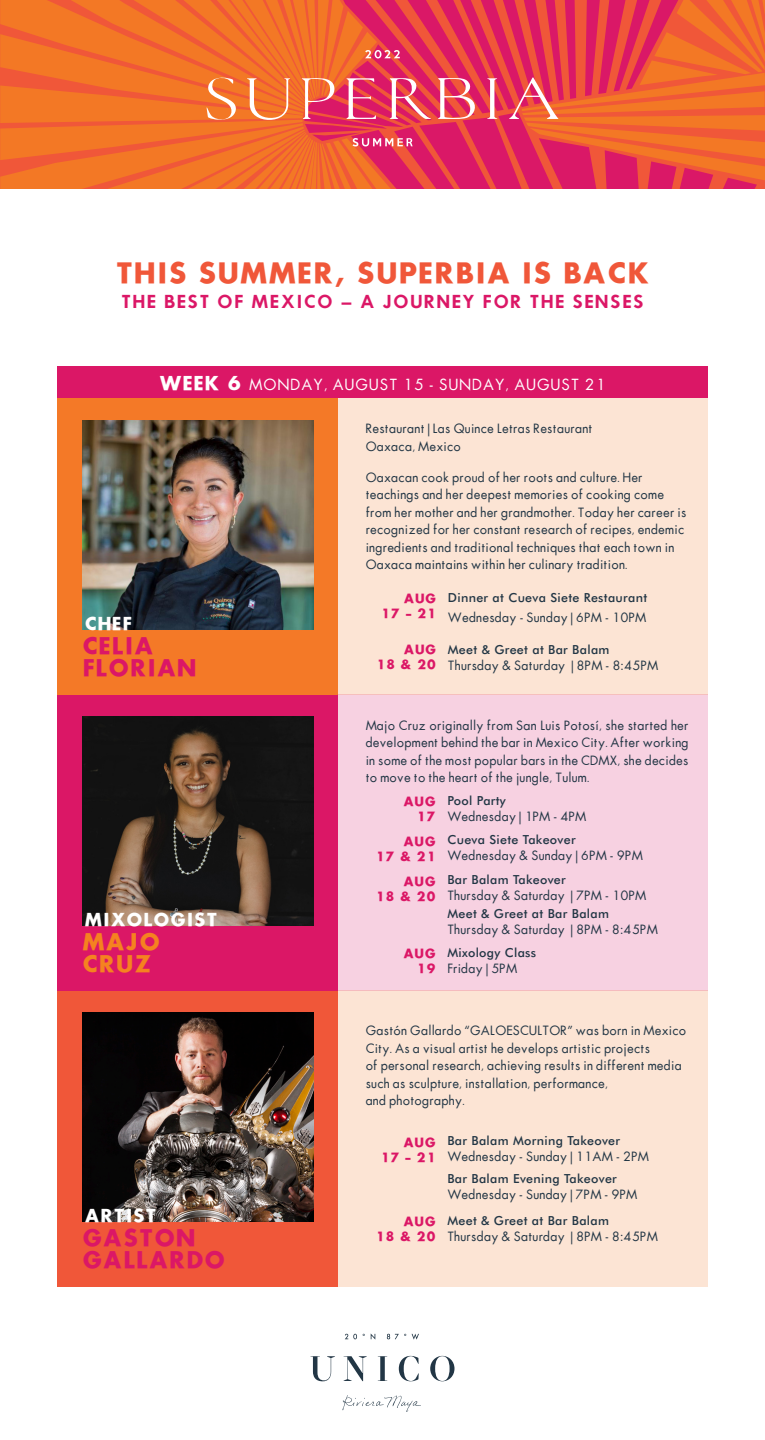
<style>
.page{position:relative;width:765px;height:1440px;background:#fff}
.page>*{position:absolute;margin:0;border:0;box-sizing:border-box;transform-origin:0 0}
.t1{font:27.5px "Futura ICG Bold";letter-spacing:.05em;color:#f05739}
.t2{font:22.5px "Futura ICG Bold";letter-spacing:.05em;color:#db1766}
.t3{font:22.5px "Futura ICG Bold";letter-spacing:.05em;color:#f58220}
.t4{font:17.5px "Futura ICG Demi";letter-spacing:.1em;color:#db1766}
.t5{font:17.5px "Futura ICG Bold";letter-spacing:.05em;color:#fff}
.t6{font:15px "Futura ICG Book";letter-spacing:.08em;color:#fff}
.t7{font:12.5px/17.5px "Futura ICG Book";letter-spacing:.025em;color:#223645}
.t8{font:500 12.5px "Futura BT";letter-spacing:.025em;color:#223645}
.t9{font:12.5px/15px "Futura ICG Bold";letter-spacing:.05em;color:#db1766;text-align:right}
.s1{font-family:"Futura ICG Bold";font-size:18.75px}
</style>
<div class="page">
<div style="left:338px;top:990px;width:370px;height:296px;background:#fce4d4"></div>
<div style="left:57px;top:990px;width:281px;height:296px;background:#f05739"></div>
<div style="left:57px;top:694px;width:281px;height:296px;background:#db1766"></div>
<div style="left:57px;top:398px;width:281px;height:296px;background:#f47927"></div>
<div style="left:57px;top:367px;width:651px;height:31px;background:#db1766"></div>
<img style="left:82px;top:1013px;width:232px;height:209px">
<img style="left:82px;top:717px;width:232px;height:209px">
<img style="left:82px;top:421px;width:232px;height:209px">
<svg style="left:0;top:0;width:765px;height:189px;background:#ec5b3e"></svg>
<div style="left:338px;top:694px;width:370px;height:296px;background:#f7d1e1"></div>
<div style="left:338px;top:398px;width:370px;height:296px;background:#fce4d4"></div>
<svg style="left:311px;top:1356px;width:24px;height:25px"></svg>
<svg style="left:344px;top:1356px;width:23px;height:25px"></svg>
<svg style="left:378px;top:1356px;width:9px;height:25px"></svg>
<svg style="left:399px;top:1356px;width:20px;height:25px"></svg>
<svg style="left:430px;top:1356px;width:25px;height:25px"></svg>
<svg style="left:345px;top:1334px;width:12px;height:5px"></svg>
<svg style="left:371px;top:1333px;width:4px;height:7px"></svg>
<svg style="left:387px;top:1334px;width:19px;height:5px"></svg>
<svg style="left:412px;top:1334px;width:7px;height:6px"></svg>
<svg style="left:343px;top:1395px;width:78px;height:17px"></svg>
<p class="t1" style="left:116px;top:253px;width:535px">THIS SUMMER, SUPERBIA IS BACK</p>
<p class="t4" style="left:121px;top:290px;width:523px">THE BEST OF MEXICO – A JOURNEY FOR THE SENSES</p>
<p class="t6" style="left:160px;top:375px;width:447px"><span class="s1">WEEK 6</span> MONDAY, AUGUST 15 - SUNDAY, AUGUST 21</p>
<p class="t7" style="left:366px;top:420px;width:228px">Restaurant | Las Quince Letras Restaurant</p>
<p class="t7" style="left:366px;top:437px;width:97px">Oaxaca, Mexico</p>
<p class="t5" style="left:85px;top:611px;width:48px">CHEF</p>
<p class="t2" style="left:82px;top:630px;width:72px">CELIA</p>
<p class="t2" style="left:82px;top:652px;width:115px">FLORIAN</p>
<p class="t5" style="left:85px;top:907px;width:134px">MIXOLOGIST</p>
<p class="t3" style="left:82px;top:926px;width:79px">MAJO</p>
<p class="t3" style="left:82px;top:948px;width:71px">CRUZ</p>
<p class="t5" style="left:85px;top:1203px;width:73px">ARTIST</p>
<p class="t2" style="left:82px;top:1222px;width:114px">GASTON</p>
<p class="t2" style="left:82px;top:1244px;width:144px">GALLARDO</p>
<p class="t7" style="left:366px;top:468px;width:322px">Oaxacan cook proud of her roots and culture. Her teachings and her deepest memories of cooking come from her mother and her grandmother. Today her career is recognized for her constant research of recipes, endemic ingredients and traditional techniques that each town in Oaxaca maintains within her culinary tradition.</p>
<p class="t9" style="left:381px;top:591px;width:57px">AUG<br>17 - 21</p>
<p class="t9" style="left:376px;top:642px;width:62px">AUG<br>18 &amp; 20</p>
<p class="t8" style="left:448px;top:590px;width:201px">Dinner at Cueva Siete Restaurant</p>
<p class="t7" style="left:448px;top:608px;width:200px">Wednesday - Sunday | 6PM - 10PM</p>
<p class="t8" style="left:448px;top:642px;width:163px">Meet &amp; Greet at Bar Balam</p>
<p class="t7" style="left:448px;top:656px;width:212px">Thursday &amp; Saturday | 8PM - 8:45PM</p>
<p class="t7" style="left:366px;top:716px;width:324px;text-align:justify">Majo Cruz originally from San Luis Potosí, she started her development behind the bar in Mexico City. After working in some of the most popular bars in the CDMX, she decides to move to the heart of the jungle, Tulum.</p>
<p class="t9" style="left:404px;top:794px;width:34px">AUG<br>17</p>
<p class="t9" style="left:376px;top:834px;width:62px">AUG<br>17 &amp; 21</p>
<p class="t9" style="left:376px;top:874px;width:62px">AUG<br>18 &amp; 20</p>
<p class="t9" style="left:404px;top:945px;width:34px">AUG<br>19</p>
<p class="t8" style="left:447px;top:793px;width:60px">Pool Party</p>
<p class="t7" style="left:447px;top:807px;width:140px">Wednesday | 1PM - 4PM</p>
<p class="t8" style="left:447px;top:832px;width:130px">Cueva Siete Takeover</p>
<p class="t7" style="left:447px;top:847px;width:197px">Wednesday &amp; Sunday | 6PM - 9PM</p>
<p class="t8" style="left:447px;top:872px;width:120px">Bar Balam Takeover</p>
<p class="t7" style="left:447px;top:887px;width:200px">Thursday &amp; Saturday | 7PM - 10PM</p>
<p class="t8" style="left:447px;top:906px;width:163px">Meet &amp; Greet at Bar Balam</p>
<p class="t7" style="left:447px;top:921px;width:212px">Thursday &amp; Saturday | 8PM - 8:45PM</p>
<p class="t8" style="left:447px;top:945px;width:90px">Mixology Class</p>
<p class="t7" style="left:447px;top:960px;width:71px">Friday | 5PM</p>
<p class="t7" style="left:366px;top:1022px;width:322px">Gastón Gallardo “GALOESCULTOR” was born in Mexico City. As a visual artist he develops artistic projects<br>of personal research, achieving results in different media such as sculpture, installation, performance,<br>and photography.</p>
<p class="t9" style="left:380px;top:1134px;width:57px">AUG<br>17 - 21</p>
<p class="t9" style="left:376px;top:1214px;width:62px">AUG<br>18 &amp; 20</p>
<p class="t8" style="left:447px;top:1133px;width:174px">Bar Balam Morning Takeover</p>
<p class="t7" style="left:447px;top:1147px;width:203px">Wednesday - Sunday | 11AM - 2PM</p>
<p class="t8" style="left:447px;top:1171px;width:171px">Bar Balam Evening Takeover</p>
<p class="t7" style="left:447px;top:1186px;width:191px">Wednesday - Sunday | 7PM - 9PM</p>
<p class="t8" style="left:447px;top:1213px;width:163px">Meet &amp; Greet at Bar Balam</p>
<p class="t7" style="left:447px;top:1227px;width:212px">Thursday &amp; Saturday | 8PM - 8:45PM</p>
</div>
